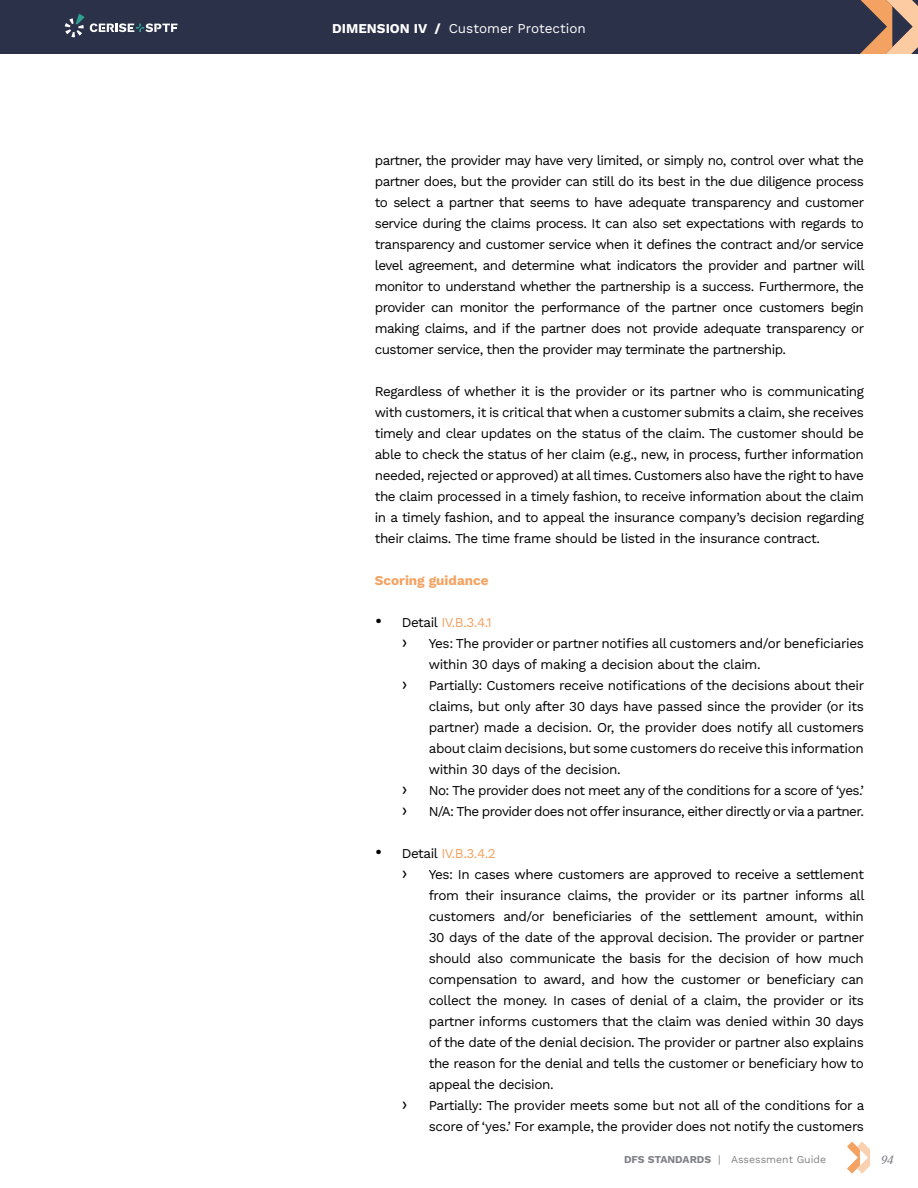
<style>
.page{position:relative;width:918px;height:1188px;background:#fff}
.page>*{position:absolute;margin:0;border:0;box-sizing:border-box;transform-origin:0 0}
.t1{font:13.5px/21px "Work Sans";letter-spacing:-.03em;color:#000;text-align:justify}
.t2{font:13.5px "Work Sans";letter-spacing:-.03em;color:#f4a261}
.t3{font:13.5px "Work Sans";color:#fff}
.t4{font:700 13.5px "Work Sans";color:#f4a261}
.t5{font:italic 12px "IBM Plex Serif Text";color:#827c8a}
.t6{font:10.5px "Work Sans";color:#808285}
.s1{font-weight:700}
.s2{font-size:18px;color:#000}
.s3{color:#000}
.s4{font-size:18px}
</style>
<div class="page">
<svg style="left:847px;top:1142px;width:23px;height:32px"></svg>
<div style="left:0;top:0;width:918px;height:54px;background:#2b3149"></div>
<p class="t3" style="left:332px;top:18px;width:255px"><span class="s1">DIMENSION IV /</span> Customer Protection</p>
<p class="t1" style="left:375px;top:149px;width:491px">partner, the provider may have very limited, or simply no, control over what the partner does, but the provider can still do its best in the due diligence process to select a partner that seems to have adequate transparency and customer service during the claims process. It can also set expectations with regards to transparency and customer service when it defines the contract and/or service level agreement, and determine what indicators the provider and partner will monitor to understand whether the partnership is a success. Furthermore, the provider can monitor the performance of the partner once customers begin making claims, and if the partner does not provide adequate transparency or customer service, then the provider may terminate the partnership.</p>
<p class="t1" style="left:375px;top:380px;width:491px">Regardless of whether it is the provider or its partner who is communicating with customers, it is critical that when a customer submits a claim, she receives timely and clear updates on the status of the claim. The customer should be able to check the status of her claim (e.g., new, in process, further information needed, rejected or approved) at all times. Customers also have the right to have the claim processed in a timely fashion, to receive information about the claim in a timely fashion, and to appeal the insurance company’s decision regarding their claims. The time frame should be listed in the insurance contract.</p>
<p class="t4" style="left:375px;top:570px;width:115px">Scoring guidance</p>
<p class="t2" style="left:375px;top:612px;width:118px"><span class="s2">•</span> <span class="s3">Detail</span> IV.B.3.4.1</p>
<p class="t1" style="left:402px;top:632px;width:464px"><span class="s4">›</span> Yes: The provider or partner notifies all customers and/or beneficiaries</p>
<p class="t1" style="left:429px;top:653px;width:333px">within 30 days of making a decision about the claim.</p>
<p class="t1" style="left:402px;top:674px;width:464px"><span class="s4">›</span> Partially: Customers receive notifications of the decisions about their</p>
<p class="t1" style="left:429px;top:695px;width:437px">claims, but only after 30 days have passed since the provider (or its</p>
<p class="t1" style="left:429px;top:716px;width:437px">partner) made a decision. Or, the provider does notify all customers</p>
<p class="t1" style="left:429px;top:737px;width:437px">about claim decisions, but some customers do receive this information</p>
<p class="t1" style="left:429px;top:758px;width:194px">within 30 days of the decision.</p>
<p class="t1" style="left:402px;top:779px;width:464px"><span class="s4">›</span> No: The provider does not meet any of the conditions for a score of ‘yes.’</p>
<p class="t1" style="left:402px;top:800px;width:464px"><span class="s4">›</span> N/A: The provider does not offer insurance, either directly or via a partner.</p>
<p class="t2" style="left:375px;top:843px;width:123px"><span class="s2">•</span> <span class="s3">Detail</span> IV.B.3.4.2</p>
<p class="t1" style="left:402px;top:863px;width:464px"><span class="s4">›</span> Yes: In cases where customers are approved to receive a settlement</p>
<p class="t1" style="left:429px;top:884px;width:437px">from their insurance claims, the provider or its partner informs all</p>
<p class="t1" style="left:429px;top:905px;width:437px">customers and/or beneficiaries of the settlement amount, within</p>
<p class="t1" style="left:429px;top:926px;width:437px">30 days of the date of the approval decision. The provider or partner</p>
<p class="t1" style="left:429px;top:947px;width:437px">should also communicate the basis for the decision of how much</p>
<p class="t1" style="left:429px;top:968px;width:437px">compensation to award, and how the customer or beneficiary can</p>
<p class="t1" style="left:429px;top:989px;width:437px">collect the money. In cases of denial of a claim, the provider or its</p>
<p class="t1" style="left:429px;top:1010px;width:437px">partner informs customers that the claim was denied within 30 days</p>
<p class="t1" style="left:429px;top:1031px;width:437px">of the date of the denial decision. The provider or partner also explains</p>
<p class="t1" style="left:429px;top:1052px;width:437px">the reason for the denial and tells the customer or beneficiary how to</p>
<p class="t1" style="left:429px;top:1073px;width:126px">appeal the decision.</p>
<p class="t1" style="left:402px;top:1094px;width:464px"><span class="s4">›</span> Partially: The provider meets some but not all of the conditions for a</p>
<p class="t1" style="left:429px;top:1115px;width:437px">score of ‘yes.’ For example, the provider does not notify the customers</p>
<p class="t6" style="left:624px;top:1152px;width:204px"><span class="s1">DFS STANDARDS</span> | Assessment Guide</p>
<p class="t5" style="left:881px;top:1151px;width:15px">94</p>
</div>
